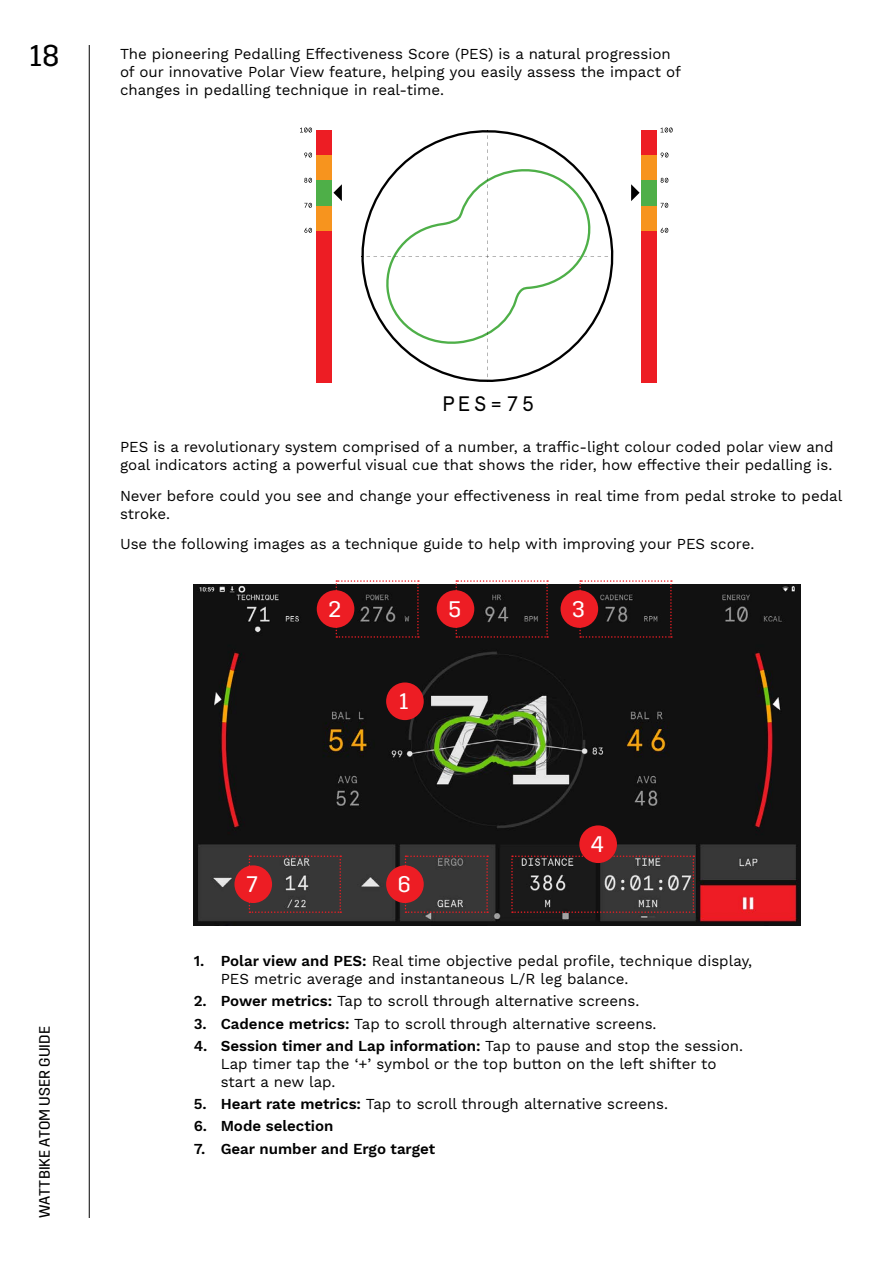
<style>
.page{position:relative;width:893px;height:1263px;background:#fff}
.page>*{position:absolute;margin:0;border:0;box-sizing:border-box;transform-origin:0 0}
.t1{font:30px "Trim";color:#000}
.t2{font:22.5px "Trim";color:#fff}
.t3{font:21px "Apercu Pro Mono";color:#000}
.t4{font:15px/18px "Work Sans";color:#000}
.t5{font:600 15px "Work Sans";color:#000}
.t6{font:15px "Trim";letter-spacing:.005em;color:#000}
.s1{font-weight:600}
</style>
<div class="page">
<hr style="left:89px;top:45px;width:1px;height:1173px;background:#000">
<div style="left:642px;top:230px;width:15px;height:153px;background:#ed1d24"></div>
<div style="left:642px;top:130px;width:15px;height:25px;background:#ed1d24"></div>
<svg style="left:661px;top:228px;width:7px;height:5px"></svg>
<svg style="left:661px;top:203px;width:7px;height:5px"></svg>
<svg style="left:661px;top:178px;width:7px;height:5px"></svg>
<svg style="left:661px;top:153px;width:7px;height:5px"></svg>
<svg style="left:661px;top:128px;width:12px;height:4px"></svg>
<svg style="left:631px;top:184px;width:9px;height:17px"></svg>
<div style="left:642px;top:155px;width:15px;height:27px;background:#f7941e"></div>
<div style="left:642px;top:204px;width:15px;height:26px;background:#f7941e"></div>
<div style="left:642px;top:180px;width:15px;height:25px;background:#4eaf48"></div>
<div style="left:316px;top:230px;width:15px;height:153px;background:#ed1d24"></div>
<div style="left:316px;top:130px;width:15px;height:25px;background:#ed1d24"></div>
<svg style="left:304px;top:228px;width:8px;height:5px"></svg>
<svg style="left:304px;top:203px;width:8px;height:5px"></svg>
<svg style="left:304px;top:178px;width:8px;height:5px"></svg>
<svg style="left:304px;top:153px;width:8px;height:5px"></svg>
<svg style="left:300px;top:128px;width:12px;height:4px"></svg>
<svg style="left:333px;top:184px;width:9px;height:17px"></svg>
<div style="left:316px;top:155px;width:15px;height:27px;background:#f7941e"></div>
<div style="left:316px;top:204px;width:15px;height:26px;background:#f7941e"></div>
<div style="left:316px;top:180px;width:15px;height:25px;background:#4eaf48"></div>
<svg style="left:361px;top:130px;width:252px;height:252px"></svg>
<img style="left:194px;top:585px;width:606px;height:341px">
<div style="left:386px;top:682px;width:38px;height:38px;background:#ed1d24;border-radius:50%"></div>
<svg style="left:336px;top:580px;width:83px;height:58px;background:#2e2727"></svg>
<svg style="left:455px;top:580px;width:93px;height:58px;background:#2b2525"></svg>
<svg style="left:579px;top:580px;width:93px;height:58px;background:#2c2626"></svg>
<svg style="left:249px;top:855px;width:92px;height:58px;background:#443d3d"></svg>
<svg style="left:405px;top:855px;width:83px;height:58px;background:#403a3a"></svg>
<svg style="left:511px;top:855px;width:183px;height:58px;background:#3b3636"></svg>
<div style="left:561px;top:590px;width:37px;height:38px;background:#ed1d24;border-radius:50%"></div>
<div style="left:579px;top:825px;width:38px;height:38px;background:#ed1d24;border-radius:50%"></div>
<div style="left:437px;top:590px;width:37px;height:38px;background:#ed1d24;border-radius:50%"></div>
<div style="left:386px;top:865px;width:38px;height:38px;background:#ed1d24;border-radius:50%"></div>
<div style="left:234px;top:865px;width:38px;height:38px;background:#ed1d24;border-radius:50%"></div>
<div style="left:317px;top:590px;width:37px;height:38px;background:#ed1d24;border-radius:50%"></div>
<h1 class="t1" style="left:29px;top:39px;width:31px">18</h1>
<p class="t4" style="left:120px;top:46px;width:563px">The pioneering Pedalling Effectiveness Score (PES) is a natural progression of our innovative Polar View feature, helping you easily assess the impact of changes in pedalling technique in real-time.</p>
<h3 class="t3" style="left:442px;top:388px;width:94px">PES=75</h3>
<p class="t4" style="left:120px;top:438px;width:715px">PES is a revolutionary system comprised of a number, a traffic-light colour coded polar view and goal indicators acting a powerful visual cue that shows the rider, how effective their pedalling is.</p>
<p class="t4" style="left:120px;top:487px;width:724px">Never before could you see and change your effectiveness in real time from pedal stroke to pedal stroke.</p>
<p class="t4" style="left:120px;top:536px;width:636px">Use the following images as a technique guide to help with improving your PES score.</p>
<p class="t6" style="left:36px;top:1218px;width:193px;rotate:-90deg">WATTBIKE ATOM USER GUIDE</p>
<h2 class="t2" style="left:328px;top:596px;width:14px">2</h2>
<h2 class="t2" style="left:399px;top:688px;width:11px">1</h2>
<h2 class="t2" style="left:448px;top:596px;width:14px">5</h2>
<h2 class="t2" style="left:247px;top:871px;width:12px">7</h2>
<h2 class="t2" style="left:398px;top:871px;width:14px">6</h2>
<h2 class="t2" style="left:572px;top:596px;width:14px">3</h2>
<h2 class="t2" style="left:591px;top:831px;width:14px">4</h2>
<p class="t4" style="left:221px;top:953px;width:533px;text-indent:-27px"><span class="s1">1. Polar view and PES:</span> Real time objective pedal profile, technique display,<br>PES metric average and instantaneous L/R leg balance.</p>
<p class="t4" style="left:194px;top:993px;width:447px"><span class="s1">2. Power metrics:</span> Tap to scroll through alternative screens.</p>
<p class="t4" style="left:194px;top:1015px;width:464px"><span class="s1">3. Cadence metrics:</span> Tap to scroll through alternative screens.</p>
<p class="t4" style="left:221px;top:1037px;width:524px;text-indent:-27px"><span class="s1">4. Session timer and Lap information:</span> Tap to pause and stop the session.<br>Lap timer tap the ‘+’ symbol or the top button on the left shifter to start a new lap.</p>
<p class="t4" style="left:194px;top:1096px;width:476px"><span class="s1">5. Heart rate metrics:</span> Tap to scroll through alternative screens.</p>
<p class="t5" style="left:194px;top:1117px;width:141px">6. Mode selection</p>
<p class="t5" style="left:194px;top:1140px;width:243px">7. Gear number and Ergo target</p>
</div>
